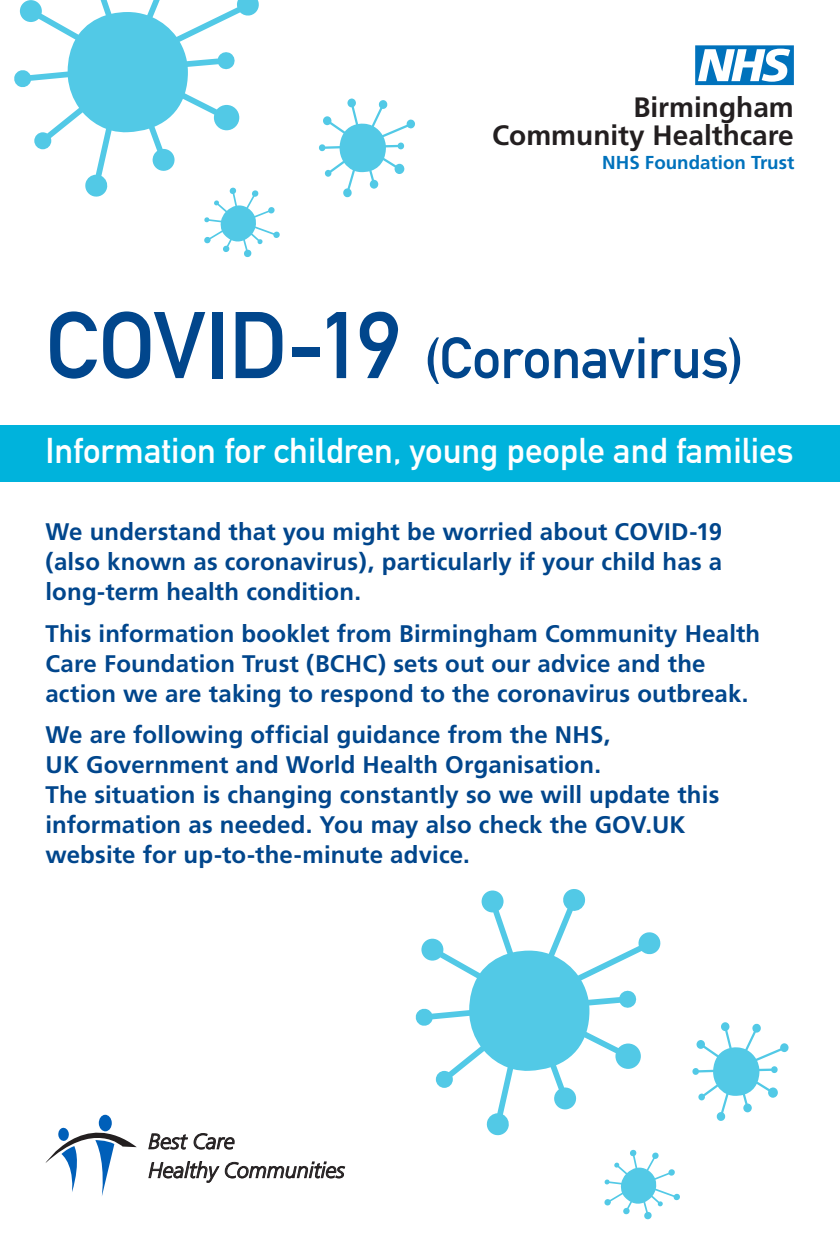
<style>
.page{position:relative;width:840px;height:1242px;background:#fff}
.page>*{position:absolute;margin:0;border:0;box-sizing:border-box;transform-origin:0 0}
.t1{font:700 57.2px "DIN Alternate";letter-spacing:-.005em;color:#01468c}
.t2{font:700 35px "DIN Alternate";color:#fff}
.t3{font:700 28px/28.4px "Frutiger";color:#231f20;text-align:right}
.t4{font:700 24px/30px "Frutiger";letter-spacing:.005em;color:#01468c}
.t5{font:italic 300 21.6px/28.8px "Frutiger";color:#231f20}
.t6{font:700 18.8px "Frutiger";color:#0072bc}
.s1{font-size:92.8px}
</style>
<div class="page">
<svg style="left:695px;top:45px;width:98px;height:40px"></svg>
<svg style="left:14px;top:0;width:245px;height:197px"></svg>
<svg style="left:204px;top:187px;width:76px;height:70px"></svg>
<svg style="left:319px;top:98px;width:96px;height:100px"></svg>
<div style="left:0;top:425px;width:839px;height:57px;background:#00b3dc"></div>
<svg style="left:415px;top:889px;width:246px;height:247px"></svg>
<svg style="left:692px;top:1022px;width:96px;height:99px"></svg>
<svg style="left:604px;top:1149px;width:76px;height:70px"></svg>
<svg style="left:45px;top:1114px;width:92px;height:82px"></svg>
<p class="t3" style="left:492px;top:92px;width:303px">Birmingham<br>Community Healthcare</p>
<p class="t6" style="left:602px;top:151px;width:193px">NHS Foundation Trust</p>
<p class="t1" style="left:45px;top:314px;width:699px"><span class="s1">COVID-19</span> (Coronavirus)</p>
<p class="t2" style="left:45px;top:424px;width:749px">Information for children, young people and families</p>
<p class="t4" style="left:45px;top:517px;width:678px">We understand that you might be worried about COVID-19</p>
<p class="t4" style="left:45px;top:547px;width:678px">(also known as coronavirus), particularly if your child has a</p>
<p class="t4" style="left:45px;top:577px;width:317px">long-term health condition.</p>
<p class="t4" style="left:45px;top:618px;width:716px">This information booklet from Birmingham Community Health<br>Care Foundation Trust (BCHC) sets out our advice and the</p>
<p class="t4" style="left:45px;top:678px;width:704px">action we are taking to respond to the coronavirus outbreak.</p>
<p class="t4" style="left:45px;top:719px;width:566px">We are following official guidance from the NHS,</p>
<p class="t4" style="left:45px;top:749px;width:557px">UK Government and World Health Organisation.</p>
<p class="t4" style="left:45px;top:779px;width:675px">The situation is changing constantly so we will update this information as needed. You may also check the GOV.UK</p>
<p class="t4" style="left:45px;top:839px;width:426px">website for up-to-the-minute advice.</p>
<p class="t5" style="left:148px;top:1126px;width:198px">Best Care<br>Healthy Communities</p>
</div>
